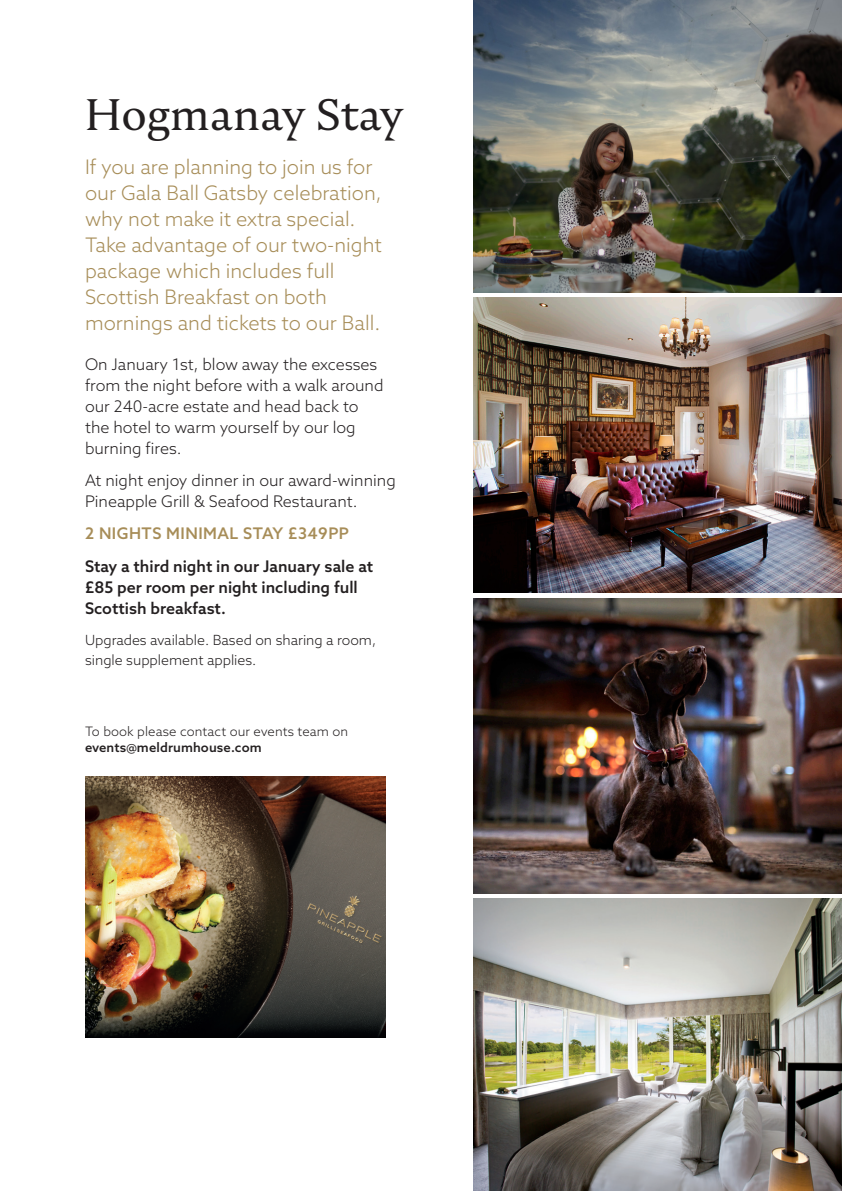
<style>
.page{position:relative;width:842px;height:1191px;background:#fff}
.page>*{position:absolute;margin:0;border:0;box-sizing:border-box;transform-origin:0 0}
.t1{font:44px "Nocturne Serif";color:#231f20}
.t2{font:300 20px/26px "Azo Sans";color:#a78d58}
.t3{font:300 16px/21px "Azo Sans";color:#231f20}
.t4{font:500 16px/21px "Azo Sans";color:#231f20}
.t5{font:500 16px "Azo Sans";letter-spacing:.03em;color:#a78d58}
.t6{font:300 14px/20px "Azo Sans";color:#231f20}
.t7{font:300 13px/16px "Azo Sans";letter-spacing:.01em;color:#231f20}
.s1{font-weight:500}
</style>
<div class="page">
<img style="left:473px;top:298px;width:369px;height:294px">
<img style="left:473px;top:598px;width:369px;height:295px">
<img style="left:85px;top:777px;width:301px;height:260px">
<img style="left:473px;top:0;width:369px;height:292px">
<img style="left:473px;top:899px;width:369px;height:292px">
<p class="t1" style="left:85px;top:86px;width:321px">Hogmanay Stay</p>
<p class="t2" style="left:85px;top:154px;width:298px">If you are planning to join us for our Gala Ball Gatsby celebration, why not make it extra special.<br>Take advantage of our two-night package which includes full<br>Scottish Breakfast on both mornings and tickets to our Ball.</p>
<p class="t3" style="left:85px;top:353px;width:300px">On January 1st, blow away the excesses from the night before with a walk around our 240-acre estate and head back to the hotel to warm yourself by our log burning fires.</p>
<p class="t3" style="left:85px;top:469px;width:312px">At night enjoy dinner in our award-winning<br>Pineapple Grill &amp; Seafood Restaurant.</p>
<p class="t5" style="left:85px;top:523px;width:265px">2 NIGHTS MINIMAL STAY £349PP</p>
<p class="t4" style="left:85px;top:555px;width:290px">Stay a third night in our January sale at £85 per room per night including full<br>Scottish breakfast.</p>
<p class="t6" style="left:85px;top:630px;width:293px">Upgrades available. Based on sharing a room, single supplement applies.</p>
<p class="t7" style="left:85px;top:723px;width:265px">To book please contact our events team on <span class="s1">events@meldrumhouse.com</span></p>
</div>
